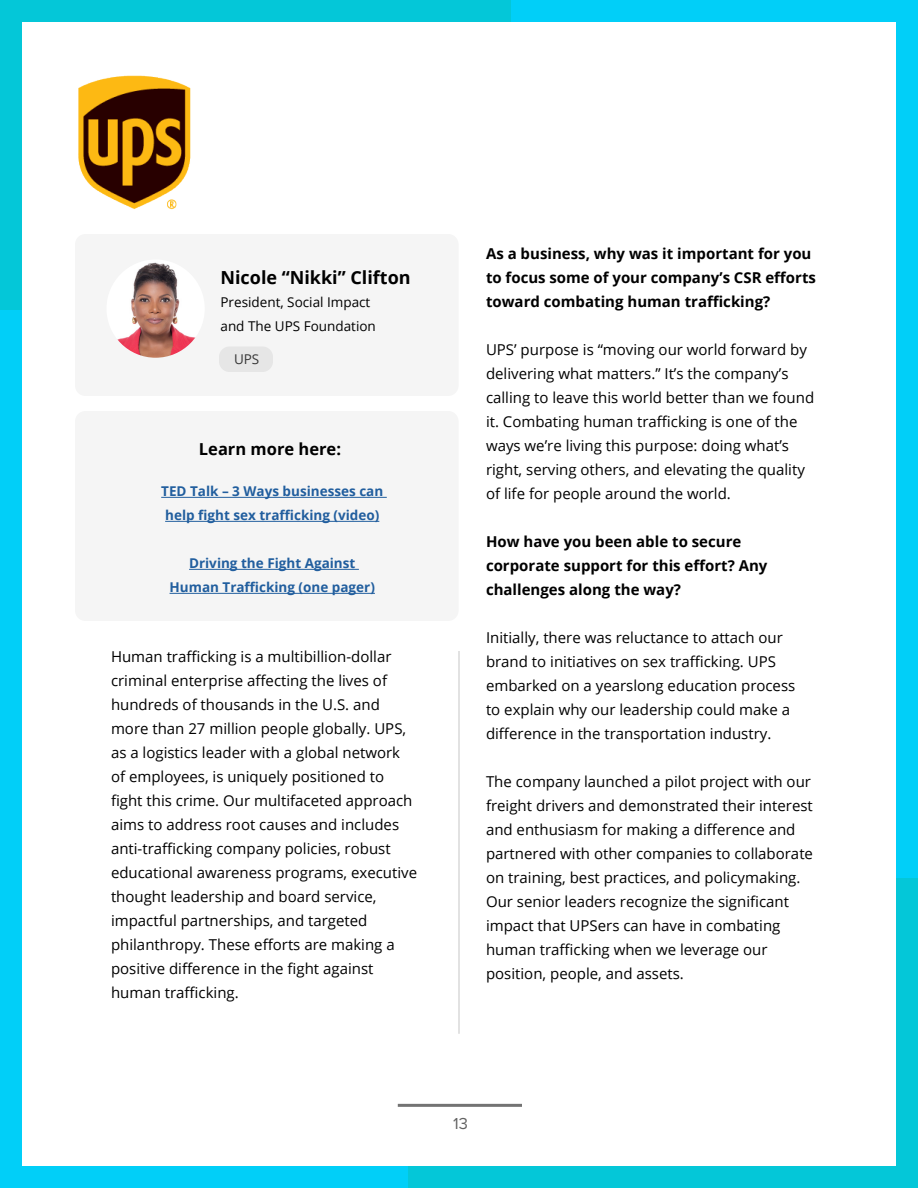
<style>
.page{position:relative;width:918px;height:1188px;background:#fff}
.page>*{position:absolute;margin:0;border:0;box-sizing:border-box;transform-origin:0 0}
.t1{font:700 18px "Open Sans";color:#000}
.t2{font:700 16.5px "Open Sans";color:#000}
.t3{font:16.5px "Proxima Nova";color:#636363}
.t4{font:15px/24px "Open Sans";color:#000}
.t5{font:700 15px/24px "Open Sans";color:#000}
.t6{font:700 13.5px/24px "Open Sans";color:#215e9e}
.t7{font:13.5px/24px "Open Sans";color:#000}
.t8{font:13.5px "Open Sans";color:#363636}
</style>
<div class="page">
<hr style="left:398px;top:1104px;width:124px;height:3px;background:#737373">
<div style="left:75px;top:234px;width:384px;height:162px;background:#f5f5f5;border-radius:10px"></div>
<hr style="left:459px;top:651px;width:1px;height:383px;background:#c7c7c7">
<div style="left:0;top:0;width:22px;height:653px;background:#04c7d8"></div>
<div style="left:0;top:310px;width:22px;height:878px;background:#01cff8"></div>
<div style="left:896px;top:535px;width:22px;height:653px;background:#04c7d8"></div>
<div style="left:896px;top:0;width:22px;height:878px;background:#01cff8"></div>
<div style="left:265px;top:1166px;width:653px;height:22px;background:#04c7d8"></div>
<div style="left:0;top:0;width:653px;height:22px;background:#04c7d8"></div>
<div style="left:1px;top:1166px;width:407px;height:22px;background:#01cff8"></div>
<div style="left:511px;top:0;width:407px;height:22px;background:#01cff8"></div>
<img style="left:106px;top:260px;width:99px;height:98px;border-radius:49px">
<div style="left:219px;top:346px;width:54px;height:26px;background:#e6e6e6;border-radius:10px"></div>
<img style="left:78px;top:75px;width:113px;height:135px">
<div style="left:75px;top:411px;width:384px;height:210px;background:#f5f5f5;border-radius:10px"></div>
<hr style="left:161px;top:497px;width:226px;height:1px;background:#215e9e">
<hr style="left:165px;top:521px;width:214px;height:1px;background:#215e9e">
<hr style="left:189px;top:569px;width:170px;height:1px;background:#215e9e">
<hr style="left:170px;top:593px;width:205px;height:1px;background:#215e9e">
<p class="t1" style="left:220px;top:265px;width:192px">Nicole “Nikki” Clifton</p>
<p class="t7" style="left:220px;top:290px;width:157px">President, Social Impact and The UPS Foundation</p>
<p class="t8" style="left:234px;top:350px;width:27px">UPS</p>
<p class="t2" style="left:199px;top:437px;width:144px">Learn more here:</p>
<p class="t6" style="left:161px;top:479px;width:224px">TED Talk – 3 Ways businesses can help fight sex trafficking (video)</p>
<p class="t6" style="left:170px;top:551px;width:207px;text-align:center">Driving the Fight Against<br>Human Trafficking (one pager)</p>
<p class="t4" style="left:111px;top:645px;width:308px">Human trafficking is a multibillion-dollar criminal enterprise affecting the lives of hundreds of thousands in the U.S. and more than 27 million people globally. UPS, as a logistics leader with a global network of employees, is uniquely positioned to fight this crime. Our multifaceted approach aims to address root causes and includes anti-trafficking company policies, robust educational awareness programs, executive thought leadership and board service, impactful partnerships, and targeted philanthropy. These efforts are making a positive difference in the fight against human trafficking.</p>
<p class="t5" style="left:486px;top:241px;width:331px">As a business, why was it important for you to focus some of your company’s CSR efforts toward combating human trafficking?</p>
<p class="t4" style="left:486px;top:337px;width:330px">UPS’ purpose is “moving our world forward by delivering what matters.” It’s the company’s calling to leave this world better than we found it. Combating human trafficking is one of the ways we’re living this purpose: doing what’s right, serving others, and elevating the quality of life for people around the world.</p>
<p class="t5" style="left:486px;top:529px;width:283px">How have you been able to secure corporate support for this effort? Any challenges along the way?</p>
<p class="t4" style="left:486px;top:625px;width:311px">Initially, there was reluctance to attach our brand to initiatives on sex trafficking. UPS embarked on a yearslong education process to explain why our leadership could make a difference in the transportation industry.</p>
<p class="t4" style="left:486px;top:769px;width:329px">The company launched a pilot project with our freight drivers and demonstrated their interest and enthusiasm for making a difference and partnered with other companies to collaborate on training, best practices, and policymaking.<br>Our senior leaders recognize the significant impact that UPSers can have in combating human trafficking when we leverage our position, people, and assets.</p>
<p class="t3" style="left:453px;top:1111px;width:16px">13</p>
</div>
